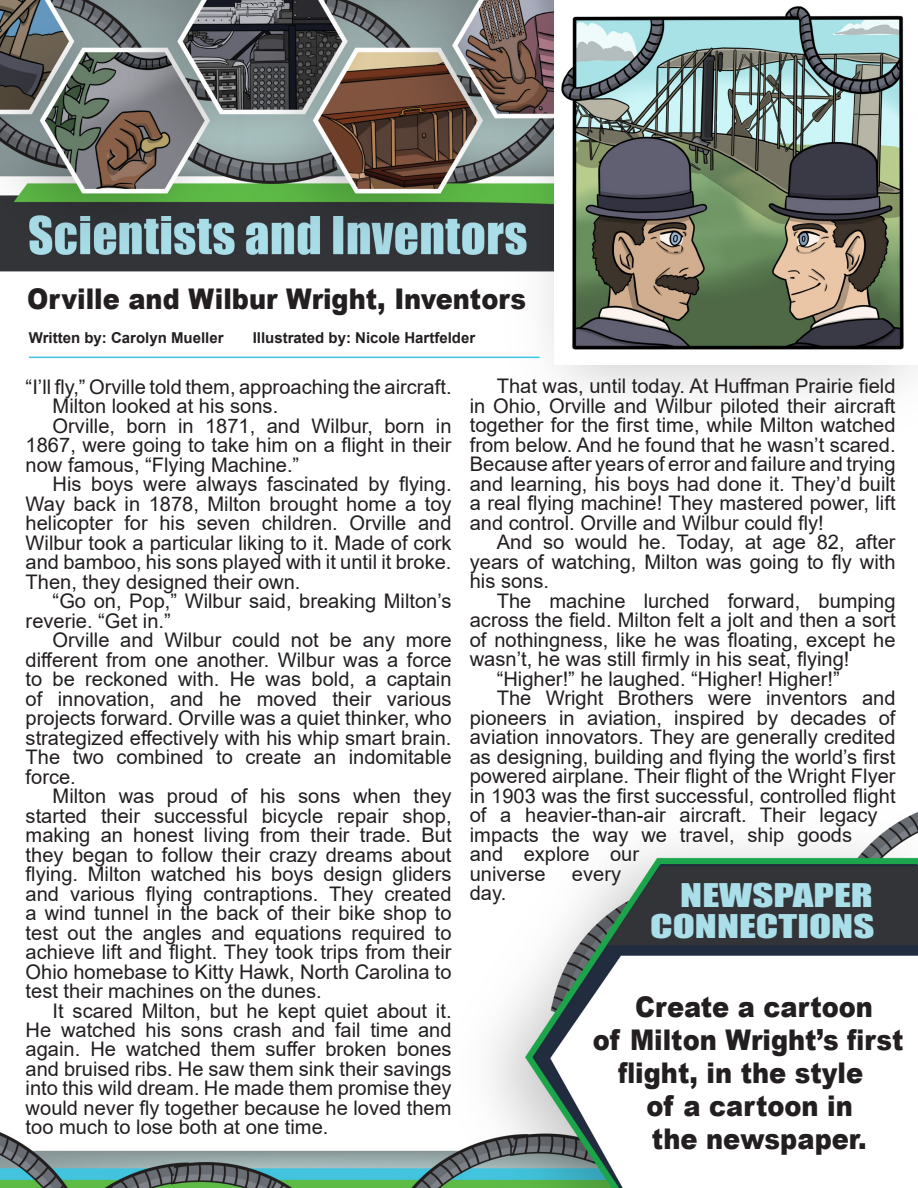
<style>
.page{position:relative;width:918px;height:1188px;background:#fff}
.page>*{position:absolute;margin:0;border:0;box-sizing:border-box;transform-origin:0 0}
.t1{font:30px/31.5px "Impact";color:#aadee9;text-align:right;scale:1.36 1}
.t2{font:900 28.5px "Arial";color:#231f20;scale:.9 1}
.t3{font:20.1px/19.5px "Arial";color:#231f20;text-align:justify}
.t4{font:700 15px "Arial";color:#231f20}
</style>
<div class="page">
<img style="left:0;top:0;width:918px;height:1188px">
<img style="left:555px;top:0;width:363px;height:364px">
<hr style="left:29px;top:357px;width:511px;height:1px;background:#41c4dd">
<h2 class="t2" style="left:27px;top:279px;width:556px">Orville and Wilbur Wright, Inventors</h2>
<p class="t4" style="left:29px;top:328px;width:196px">Written by: Carolyn Mueller</p>
<p class="t4" style="left:253px;top:328px;width:224px">Illustrated by: Nicole Hartfelder</p>
<p class="t3" style="left:26px;top:377px;width:427px">“I’ll fly,” Orville told them, approaching the aircraft.</p>
<p class="t3" style="left:53px;top:396px;width:227px">Milton looked at his sons.</p>
<p class="t3" style="left:53px;top:416px;width:400px">Orville, born in 1871, and Wilbur, born in</p>
<p class="t3" style="left:26px;top:435px;width:427px">1867, were going to take him on a flight in their</p>
<p class="t3" style="left:26px;top:455px;width:275px">now famous, “Flying Machine.”</p>
<p class="t3" style="left:53px;top:474px;width:400px">His boys were always fascinated by flying.</p>
<p class="t3" style="left:26px;top:494px;width:427px">Way back in 1878, Milton brought home a toy</p>
<p class="t3" style="left:26px;top:513px;width:427px">helicopter for his seven children. Orville and</p>
<p class="t3" style="left:26px;top:533px;width:427px">Wilbur took a particular liking to it. Made of cork</p>
<p class="t3" style="left:26px;top:552px;width:427px">and bamboo, his sons played with it until it broke.</p>
<p class="t3" style="left:26px;top:572px;width:276px">Then, they designed their own.</p>
<p class="t3" style="left:53px;top:591px;width:400px">“Go on, Pop,” Wilbur said, breaking Milton’s</p>
<p class="t3" style="left:26px;top:611px;width:147px">reverie. “Get in.”</p>
<p class="t3" style="left:53px;top:630px;width:400px">Orville and Wilbur could not be any more</p>
<p class="t3" style="left:26px;top:650px;width:427px">different from one another. Wilbur was a force</p>
<p class="t3" style="left:26px;top:669px;width:427px">to be reckoned with. He was bold, a captain</p>
<p class="t3" style="left:26px;top:689px;width:427px">of innovation, and he moved their various</p>
<p class="t3" style="left:26px;top:708px;width:427px">projects forward. Orville was a quiet thinker, who</p>
<p class="t3" style="left:26px;top:728px;width:427px">strategized effectively with his whip smart brain.</p>
<p class="t3" style="left:26px;top:747px;width:427px">The two combined to create an indomitable</p>
<p class="t3" style="left:26px;top:767px;width:52px">force.</p>
<p class="t3" style="left:53px;top:786px;width:400px">Milton was proud of his sons when they</p>
<p class="t3" style="left:26px;top:806px;width:427px">started their successful bicycle repair shop,</p>
<p class="t3" style="left:26px;top:825px;width:427px">making an honest living from their trade. But</p>
<p class="t3" style="left:26px;top:845px;width:427px">they began to follow their crazy dreams about</p>
<p class="t3" style="left:26px;top:864px;width:427px">flying. Milton watched his boys design gliders</p>
<p class="t3" style="left:26px;top:884px;width:427px">and various flying contraptions. They created</p>
<p class="t3" style="left:26px;top:903px;width:427px">a wind tunnel in the back of their bike shop to</p>
<p class="t3" style="left:26px;top:923px;width:427px">test out the angles and equations required to</p>
<p class="t3" style="left:26px;top:942px;width:427px">achieve lift and flight. They took trips from their</p>
<p class="t3" style="left:26px;top:962px;width:427px">Ohio homebase to Kitty Hawk, North Carolina to</p>
<p class="t3" style="left:26px;top:981px;width:298px">test their machines on the dunes.</p>
<p class="t3" style="left:53px;top:1001px;width:400px">It scared Milton, but he kept quiet about it.</p>
<p class="t3" style="left:26px;top:1020px;width:427px">He watched his sons crash and fail time and</p>
<p class="t3" style="left:26px;top:1040px;width:427px">again. He watched them suffer broken bones</p>
<p class="t3" style="left:26px;top:1059px;width:427px">and bruised ribs. He saw them sink their savings</p>
<p class="t3" style="left:26px;top:1079px;width:427px">into this wild dream. He made them promise they</p>
<p class="t3" style="left:26px;top:1098px;width:427px">would never fly together because he loved them</p>
<p class="t3" style="left:26px;top:1118px;width:304px">too much to lose both at one time.</p>
<p class="t3" style="left:470px;top:377px;width:427px;text-indent:27px">That was, until today. At Huffman Prairie field in Ohio, Orville and Wilbur piloted their aircraft together for the first time, while Milton watched from below. And he found that he wasn’t scared.<br>Because after years of error and failure and trying and learning, his boys had done it. They’d built a real flying machine! They mastered power, lift and control. Orville and Wilbur could fly!</p>
<p class="t3" style="left:470px;top:533px;width:427px;text-indent:27px">And so would he. Today, at age 82, after years of watching, Milton was going to fly with his sons.</p>
<p class="t3" style="left:497px;top:591px;width:400px">The machine lurched forward, bumping</p>
<p class="t3" style="left:470px;top:611px;width:427px">across the field. Milton felt a jolt and then a sort</p>
<p class="t3" style="left:470px;top:630px;width:427px">of nothingness, like he was floating, except he</p>
<p class="t3" style="left:470px;top:650px;width:381px">wasn’t, he was still firmly in his seat, flying!</p>
<p class="t3" style="left:497px;top:669px;width:344px">“Higher!” he laughed. “Higher! Higher!”</p>
<p class="t3" style="left:497px;top:688px;width:400px">The Wright Brothers were inventors and</p>
<p class="t3" style="left:470px;top:708px;width:427px">pioneers in aviation, inspired by decades of</p>
<p class="t3" style="left:470px;top:727px;width:427px">aviation innovators. They are generally credited</p>
<p class="t3" style="left:470px;top:747px;width:427px">as designing, building and flying the world’s first</p>
<p class="t3" style="left:470px;top:766px;width:427px">powered airplane. Their flight of the Wright Flyer</p>
<p class="t3" style="left:470px;top:786px;width:427px">in 1903 was the first successful, controlled flight</p>
<p class="t3" style="left:470px;top:805px;width:409px">of a heavier-than-air aircraft. Their legacy</p>
<p class="t3" style="left:470px;top:825px;width:384px">impacts the way we travel, ship goods</p>
<p class="t3" style="left:470px;top:844px;width:171px">and explore our</p>
<p class="t3" style="left:470px;top:864px;width:77px">universe</p>
<p class="t3" style="left:572px;top:864px;width:51px">every</p>
<p class="t3" style="left:470px;top:883px;width:38px">day.</p>
<h1 class="t1" style="left:650px;top:878px;width:166px">NEWSPAPER<br>CONNECTIONS</h1>
<h2 class="t2" style="left:635px;top:986px;width:266px">Create a cartoon</h2>
<h2 class="t2" style="left:593px;top:1019px;width:347px">of Milton Wright’s first</h2>
<h2 class="t2" style="left:618px;top:1052px;width:274px">flight, in the style</h2>
<h2 class="t2" style="left:646px;top:1085px;width:231px">of a cartoon in</h2>
<h2 class="t2" style="left:652px;top:1118px;width:240px">the newspaper.</h2>
</div>
